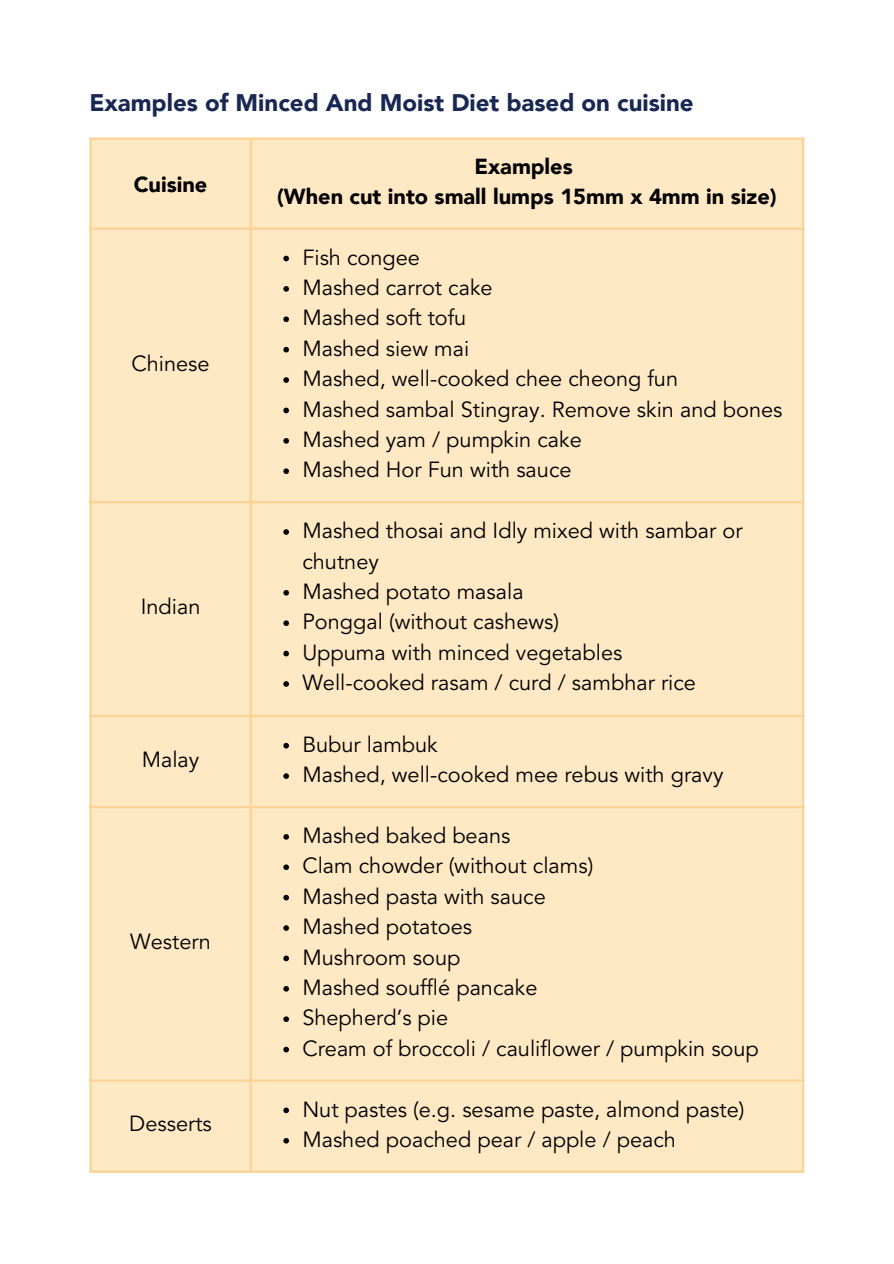
<style>
.page{position:relative;width:894px;height:1264px;background:#fff}
.page>*{position:absolute;margin:0;border:0;box-sizing:border-box;transform-origin:0 0}
.t1{font:900 24px "Avenir LT";color:#182853}
.t2{font:21.75px/30.3px "Avenir LT Std";color:#000}
.t3{font:900 21.75px "Avenir LT";color:#000}
</style>
<div class="page">
<div style="left:92px;top:140px;width:709px;height:1030px;background:#ffe8c4"></div>
<svg style="left:283px;top:256px;width:6px;height:5px"></svg>
<svg style="left:283px;top:286px;width:6px;height:6px"></svg>
<svg style="left:283px;top:316px;width:6px;height:6px"></svg>
<svg style="left:283px;top:347px;width:6px;height:5px"></svg>
<svg style="left:283px;top:377px;width:6px;height:6px"></svg>
<svg style="left:283px;top:407px;width:6px;height:6px"></svg>
<svg style="left:283px;top:438px;width:6px;height:5px"></svg>
<svg style="left:283px;top:468px;width:6px;height:6px"></svg>
<svg style="left:283px;top:529px;width:6px;height:6px"></svg>
<svg style="left:283px;top:590px;width:6px;height:5px"></svg>
<svg style="left:283px;top:620px;width:6px;height:6px"></svg>
<svg style="left:283px;top:650px;width:6px;height:6px"></svg>
<svg style="left:283px;top:681px;width:6px;height:5px"></svg>
<svg style="left:283px;top:743px;width:6px;height:5px"></svg>
<svg style="left:283px;top:773px;width:6px;height:6px"></svg>
<svg style="left:283px;top:834px;width:6px;height:5px"></svg>
<svg style="left:283px;top:864px;width:6px;height:6px"></svg>
<svg style="left:283px;top:894px;width:6px;height:6px"></svg>
<svg style="left:283px;top:925px;width:6px;height:5px"></svg>
<svg style="left:283px;top:955px;width:6px;height:6px"></svg>
<svg style="left:283px;top:986px;width:6px;height:5px"></svg>
<svg style="left:283px;top:1016px;width:6px;height:6px"></svg>
<svg style="left:283px;top:1046px;width:6px;height:6px"></svg>
<svg style="left:283px;top:1107px;width:6px;height:6px"></svg>
<svg style="left:283px;top:1137px;width:6px;height:6px"></svg>
<hr style="left:89px;top:140px;width:3px;height:1030px;background:#fad396">
<hr style="left:249px;top:140px;width:3px;height:1030px;background:#fad396">
<hr style="left:801px;top:140px;width:3px;height:1030px;background:#fad396">
<hr style="left:89px;top:137px;width:715px;height:3px;background:#fad396">
<hr style="left:89px;top:227px;width:715px;height:3px;background:#fad396">
<hr style="left:89px;top:501px;width:715px;height:2px;background:#fad396">
<hr style="left:89px;top:714px;width:715px;height:3px;background:#fad396">
<hr style="left:89px;top:806px;width:715px;height:2px;background:#fad396">
<hr style="left:89px;top:1079px;width:715px;height:2px;background:#fad396">
<hr style="left:89px;top:1170px;width:715px;height:2px;background:#fad396">
<p class="t1" style="left:89px;top:88px;width:605px">Examples of Minced And Moist Diet based on cuisine</p>
<h1 class="t3" style="left:134px;top:171px;width:75px">Cuisine</h1>
<p class="t2" style="left:131px;top:350px;width:80px">Chinese</p>
<p class="t2" style="left:141px;top:593px;width:61px">Indian</p>
<p class="t2" style="left:142px;top:745px;width:59px">Malay</p>
<p class="t2" style="left:130px;top:928px;width:82px">Western</p>
<p class="t2" style="left:129px;top:1110px;width:84px">Desserts</p>
<p class="t3" style="left:474px;top:153px;width:100px">Examples</p>
<p class="t3" style="left:277px;top:183px;width:501px">(When cut into small lumps 15mm x 4mm in size)</p>
<p class="t2" style="left:302px;top:244px;width:119px">Fish congee</p>
<p class="t2" style="left:302px;top:274px;width:192px">Mashed carrot cake</p>
<p class="t2" style="left:302px;top:305px;width:165px">Mashed soft tofu</p>
<p class="t2" style="left:302px;top:335px;width:168px">Mashed siew mai</p>
<p class="t2" style="left:302px;top:365px;width:377px">Mashed, well-cooked chee cheong fun</p>
<p class="t2" style="left:302px;top:396px;width:481px">Mashed sambal Stingray. Remove skin and bones</p>
<p class="t2" style="left:302px;top:426px;width:281px">Mashed yam / pumpkin cake</p>
<p class="t2" style="left:302px;top:456px;width:271px">Mashed Hor Fun with sauce</p>
<p class="t2" style="left:302px;top:517px;width:441px">Mashed thosai and Idly mixed with sambar or chutney</p>
<p class="t2" style="left:302px;top:578px;width:223px">Mashed potato masala</p>
<p class="t2" style="left:302px;top:608px;width:258px">Ponggal (without cashews)</p>
<p class="t2" style="left:302px;top:639px;width:321px">Uppuma with minced vegetables</p>
<p class="t2" style="left:302px;top:669px;width:395px">Well-cooked rasam / curd / sambhar rice</p>
<p class="t2" style="left:302px;top:731px;width:137px">Bubur lambuk</p>
<p class="t2" style="left:302px;top:761px;width:422px">Mashed, well-cooked mee rebus with gravy</p>
<p class="t2" style="left:302px;top:822px;width:209px">Mashed baked beans</p>
<p class="t2" style="left:302px;top:852px;width:292px">Clam chowder (without clams)</p>
<p class="t2" style="left:302px;top:883px;width:245px">Mashed pasta with sauce</p>
<p class="t2" style="left:302px;top:913px;width:171px">Mashed potatoes</p>
<p class="t2" style="left:302px;top:943px;width:159px">Mushroom soup</p>
<p class="t2" style="left:302px;top:974px;width:236px">Mashed soufflé pancake</p>
<p class="t2" style="left:302px;top:1004px;width:147px">Shepherd’s pie</p>
<p class="t2" style="left:302px;top:1035px;width:458px">Cream of broccoli / cauliflower / pumpkin soup</p>
<p class="t2" style="left:302px;top:1095px;width:443px">Nut pastes (e.g. sesame paste, almond paste)</p>
<p class="t2" style="left:302px;top:1126px;width:375px">Mashed poached pear / apple / peach</p>
</div>
